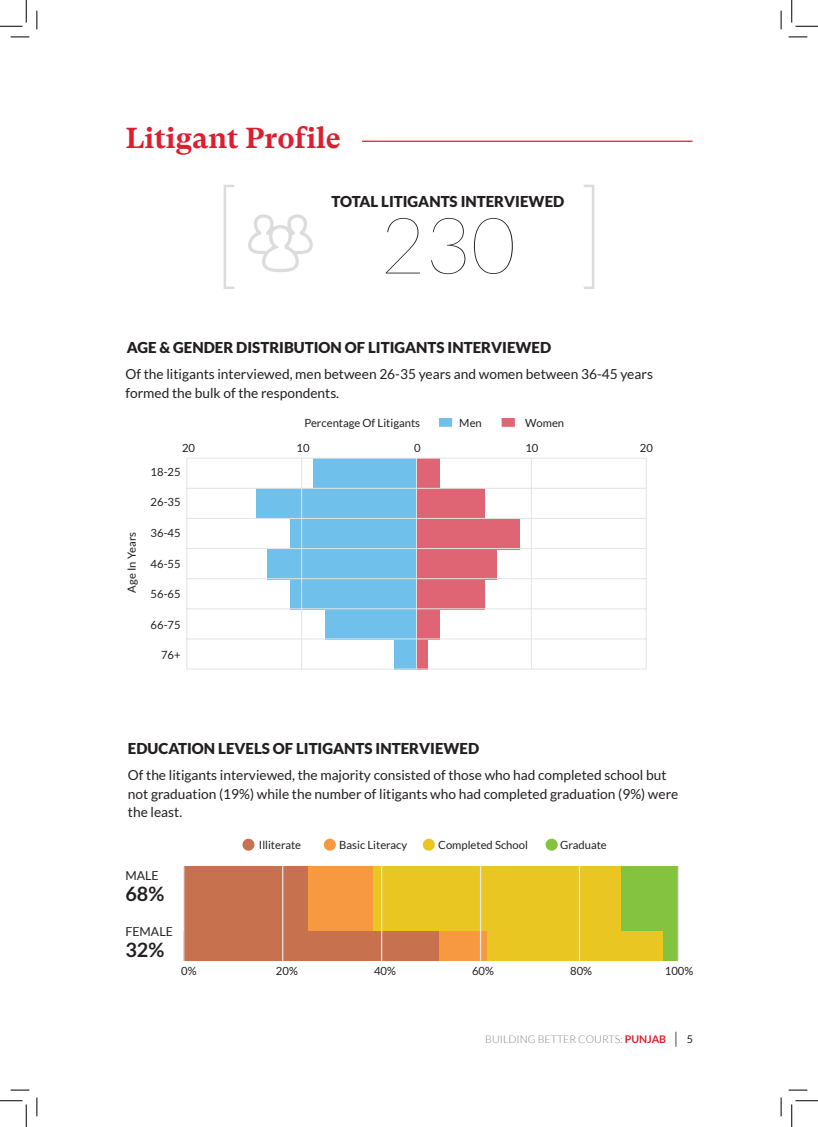
<style>
.page{position:relative;width:818px;height:1127px;background:#fff}
.page>*{position:absolute;margin:0;border:0;box-sizing:border-box;transform-origin:0 0}
.t1{font:100 78.38px "Lato";color:#231f20}
.t2{font:700 28.75px "GT Super Text";color:#dd1e2f}
.t3{font:700 19.88px "Lato";color:#231f20}
.t4{font:900 15px "Lato";color:#231f20}
.t5{font:13.75px/18.8px "Lato";color:#231f20}
.t6{font:12.38px "Lato";color:#231f20}
.t7{font:11.25px "Lato";color:#231f20}
.t8{font:300 10.62px "Lato";color:#808285}
.s1{font-weight:700;color:#dd1e2f}
.s2{font-weight:400;font-size:16px;color:#231f20}
.s3{font-weight:400;color:#231f20}
</style>
<div class="page">
<div style="left:620px;top:865px;width:58px;height:65px;background:#83c340"></div>
<div style="left:373px;top:865px;width:247px;height:65px;background:#e9c621"></div>
<div style="left:307px;top:865px;width:66px;height:65px;background:#f79941"></div>
<div style="left:184px;top:865px;width:123px;height:65px;background:#c8714f"></div>
<div style="left:662px;top:930px;width:16px;height:30px;background:#83c340"></div>
<div style="left:487px;top:930px;width:175px;height:30px;background:#e9c621"></div>
<div style="left:439px;top:930px;width:48px;height:30px;background:#f79941"></div>
<div style="left:184px;top:930px;width:255px;height:30px;background:#c8714f"></div>
<hr style="left:183px;top:865px;width:1px;height:95px;background:#e6e7e6">
<hr style="left:282px;top:865px;width:1px;height:95px;background:#e6e7e6">
<hr style="left:381px;top:865px;width:1px;height:95px;background:#e6e7e6">
<hr style="left:480px;top:865px;width:1px;height:95px;background:#e6e7e6">
<hr style="left:579px;top:865px;width:1px;height:95px;background:#e6e7e6">
<hr style="left:678px;top:865px;width:1px;height:95px;background:#e6e7e6">
<div style="left:313px;top:458px;width:103px;height:30px;background:#6fc0eb"></div>
<div style="left:256px;top:488px;width:160px;height:31px;background:#6fc0eb"></div>
<div style="left:290px;top:519px;width:126px;height:30px;background:#6fc0eb"></div>
<div style="left:267px;top:549px;width:149px;height:30px;background:#6fc0eb"></div>
<div style="left:290px;top:579px;width:126px;height:30px;background:#6fc0eb"></div>
<div style="left:325px;top:609px;width:91px;height:30px;background:#6fc0eb"></div>
<div style="left:393px;top:639px;width:23px;height:30px;background:#6fc0eb"></div>
<div style="left:416px;top:458px;width:23px;height:30px;background:#df6575"></div>
<div style="left:416px;top:488px;width:69px;height:31px;background:#df6575"></div>
<div style="left:416px;top:519px;width:104px;height:30px;background:#df6575"></div>
<div style="left:416px;top:549px;width:81px;height:30px;background:#df6575"></div>
<div style="left:416px;top:579px;width:69px;height:30px;background:#df6575"></div>
<div style="left:416px;top:609px;width:23px;height:30px;background:#df6575"></div>
<div style="left:416px;top:639px;width:12px;height:30px;background:#df6575"></div>
<hr style="left:186px;top:458px;width:1px;height:211px;background:#e3e4e4">
<hr style="left:301px;top:458px;width:1px;height:211px;background:#e3e4e4">
<hr style="left:416px;top:458px;width:1px;height:211px;background:#e3e4e4">
<hr style="left:531px;top:458px;width:1px;height:211px;background:#e3e4e4">
<hr style="left:646px;top:458px;width:1px;height:211px;background:#e3e4e4">
<hr style="left:187px;top:458px;width:459px;height:1px;background:#e3e4e4">
<hr style="left:187px;top:488px;width:459px;height:1px;background:#e3e4e4">
<hr style="left:187px;top:518px;width:459px;height:1px;background:#e3e4e4">
<hr style="left:187px;top:548px;width:459px;height:1px;background:#e3e4e4">
<hr style="left:187px;top:578px;width:459px;height:1px;background:#e3e4e4">
<hr style="left:187px;top:608px;width:459px;height:1px;background:#e3e4e4">
<hr style="left:187px;top:638px;width:459px;height:1px;background:#e3e4e4">
<hr style="left:187px;top:668px;width:459px;height:1px;background:#e3e4e4">
<div style="left:242px;top:838px;width:12px;height:12px;background:#c8714f;border-radius:50%"></div>
<div style="left:324px;top:838px;width:12px;height:12px;background:#f79941;border-radius:50%"></div>
<div style="left:423px;top:838px;width:12px;height:12px;background:#e9c621;border-radius:50%"></div>
<div style="left:546px;top:838px;width:12px;height:12px;background:#83c340;border-radius:50%"></div>
<div style="left:438px;top:417px;width:15px;height:10px;background:#6fc1eb;border:1px solid #fff"></div>
<div style="left:501px;top:417px;width:14px;height:10px;background:#de6675;border:1px solid #fff"></div>
<svg style="left:248px;top:214px;width:65px;height:58px"></svg>
<div style="left:582px;top:185px;width:12px;height:104px;border:2px solid #dcdcdc"></div>
<div style="left:224px;top:185px;width:11px;height:104px;border:2px solid #dcdcdc"></div>
<hr style="left:362px;top:141px;width:330px;height:1px;background:#dd1e2f">
<svg style="left:11px;top:36px;width:18px;height:2px"></svg>
<svg style="left:788px;top:36px;width:19px;height:2px"></svg>
<svg style="left:11px;top:1089px;width:18px;height:1px"></svg>
<svg style="left:788px;top:1089px;width:19px;height:1px"></svg>
<svg style="left:36px;top:11px;width:2px;height:18px"></svg>
<svg style="left:36px;top:1097px;width:2px;height:18px"></svg>
<svg style="left:780px;top:11px;width:2px;height:18px"></svg>
<svg style="left:780px;top:1097px;width:2px;height:18px"></svg>
<svg style="left:0;top:0;width:27px;height:27px"></svg>
<svg style="left:0;top:1100px;width:27px;height:26px"></svg>
<svg style="left:791px;top:0;width:27px;height:27px"></svg>
<svg style="left:791px;top:1100px;width:27px;height:26px"></svg>
<h2 class="t2" style="left:125px;top:121px;width:217px">Litigant Profile</h2>
<p class="t4" style="left:332px;top:192px;width:234px">TOTAL LITIGANTS INTERVIEWED</p>
<h1 class="t1" style="left:380px;top:204px;width:138px">230</h1>
<p class="t4" style="left:127px;top:338px;width:426px">AGE &amp; GENDER DISTRIBUTION OF LITIGANTS INTERVIEWED</p>
<p class="t5" style="left:125px;top:365px;width:529px">Of the litigants interviewed, men between 26-35 years and women between 36-45 years formed the bulk of the respondents.</p>
<p class="t7" style="left:304px;top:416px;width:117px">Percentage Of Litigants</p>
<p class="t7" style="left:459px;top:416px;width:24px">Men</p>
<p class="t7" style="left:525px;top:416px;width:40px">Women</p>
<p class="t7" style="left:126px;top:592px;width:62px;rotate:-90deg">Age In Years</p>
<p class="t7" style="left:182px;top:441px;width:15px">20</p>
<p class="t7" style="left:297px;top:441px;width:15px">10</p>
<p class="t7" style="left:414px;top:441px;width:8px">0</p>
<p class="t7" style="left:525px;top:441px;width:15px">10</p>
<p class="t7" style="left:640px;top:441px;width:15px">20</p>
<p class="t7" style="left:151px;top:465px;width:32px">18-25</p>
<p class="t7" style="left:151px;top:496px;width:32px">26-35</p>
<p class="t7" style="left:151px;top:526px;width:32px">36-45</p>
<p class="t7" style="left:151px;top:557px;width:32px">46-55</p>
<p class="t7" style="left:151px;top:587px;width:32px">56-65</p>
<p class="t7" style="left:151px;top:618px;width:32px">66-75</p>
<p class="t7" style="left:161px;top:649px;width:21px">76+</p>
<p class="t4" style="left:128px;top:739px;width:353px">EDUCATION LEVELS OF LITIGANTS INTERVIEWED</p>
<p class="t5" style="left:128px;top:765px;width:552px">Of the litigants interviewed, the majority consisted of those who had completed school but not graduation (19%) while the number of litigants who had completed graduation (9%) were the least.</p>
<p class="t6" style="left:125px;top:868px;width:35px">MALE</p>
<h3 class="t3" style="left:125px;top:882px;width:40px">68%</h3>
<p class="t6" style="left:125px;top:924px;width:49px">FEMALE</p>
<h3 class="t3" style="left:125px;top:938px;width:40px">32%</h3>
<p class="t7" style="left:259px;top:838px;width:44px">Illiterate</p>
<p class="t7" style="left:339px;top:838px;width:69px">Basic Literacy</p>
<p class="t7" style="left:438px;top:838px;width:91px">Completed School</p>
<p class="t7" style="left:560px;top:838px;width:48px">Graduate</p>
<p class="t7" style="left:181px;top:964px;width:17px">0%</p>
<p class="t7" style="left:276px;top:964px;width:23px">20%</p>
<p class="t7" style="left:374px;top:964px;width:23px">40%</p>
<p class="t7" style="left:472px;top:964px;width:23px">60%</p>
<p class="t7" style="left:570px;top:964px;width:23px">80%</p>
<p class="t7" style="left:665px;top:964px;width:30px">100%</p>
<p class="t8" style="left:485px;top:1032px;width:209px">BUILDING BETTER COURTS: <span class="s1">PUNJAB</span> <span class="s2">|</span> <span class="s3">5</span></p>
</div>
